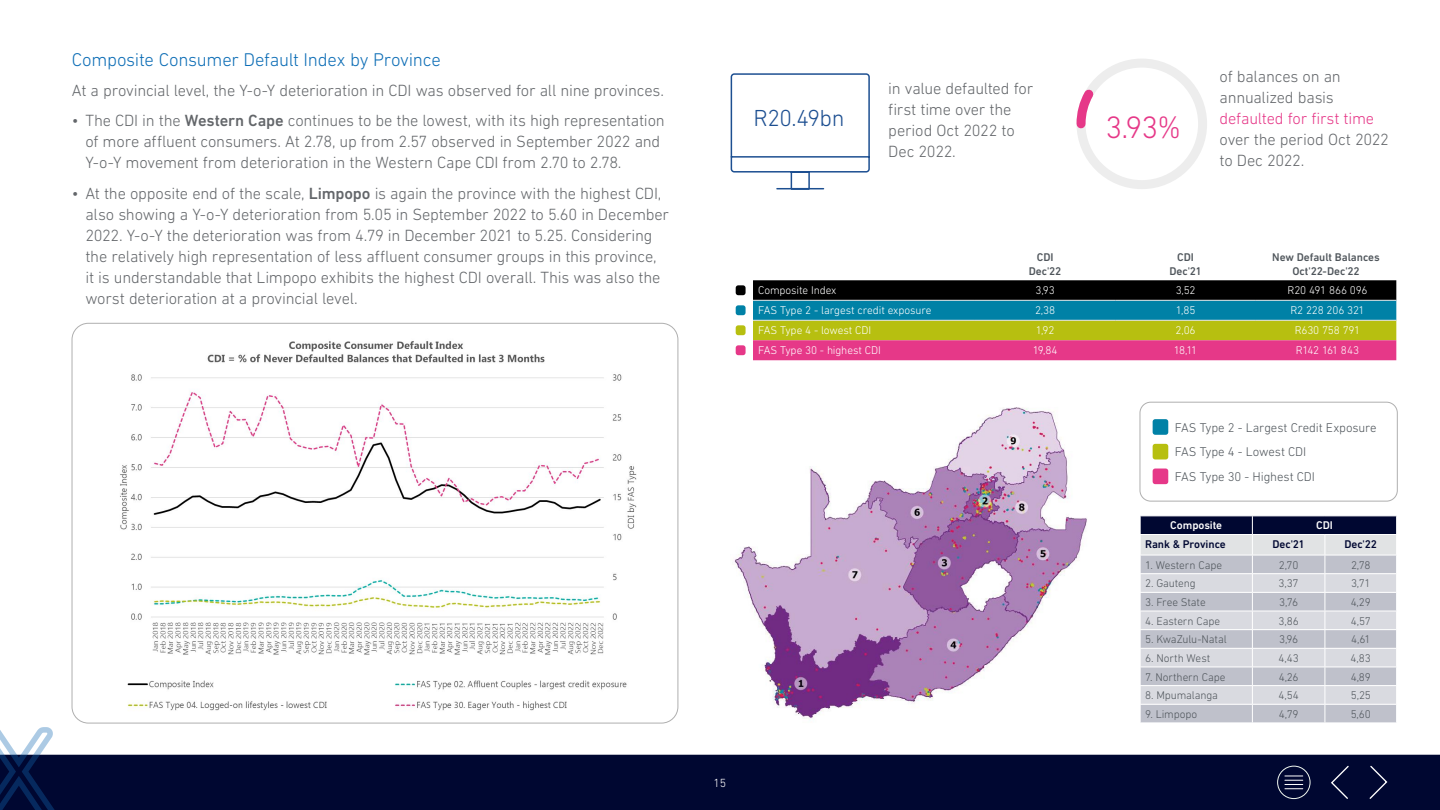
<style>
.page{position:relative;width:1440px;height:810px;background:#fff}
.page>*{position:absolute;margin:0;border:0;box-sizing:border-box;transform-origin:0 0}
.t1{font:300 31.5px "DIN Next W1 G";color:#e63888}
.t2{font:300 23.62px "DIN Next W1 G";letter-spacing:-.025em;color:#1d4f91}
.t3{font:300 18.75px "DIN Next W1 G";letter-spacing:-.015em;color:#0e6eb6}
.t4{font:300 16.5px/21px "DIN Next W1 G";letter-spacing:-.015em;color:#63666a}
.t5{font:300 16.5px "DIN Next W1 G";letter-spacing:-.01em;color:#e63888}
.t6{font:300 12.9px "DIN Next W1 G";letter-spacing:-.005em;color:#4f555b}
.t7{font:300 12px "DIN Next W1 G";color:#fff}
.t8{font:300 11.4px "DIN Next W1 G";letter-spacing:-.01em;color:#4f555b}
.t9{font:300 11.4px "DIN Next W1 G";letter-spacing:-.01em;color:#fff}
.t10{font:500 11.4px/13.9px "DIN Next W1 G";color:#4f555b;text-align:center}
.t11{font:500 11.4px "DIN Next W1 G";letter-spacing:-.005em;color:#000731}
.t12{font:500 11.4px "DIN Next W1 G";letter-spacing:-.005em;color:#fff}
.t13{font:300 11.4px "DIN Next W1 G";letter-spacing:-.035em;color:#fff}
.s1{font-weight:500}
</style>
<div class="page">
<div style="left:56px;top:755px;width:1384px;height:55px;background:#000731"></div>
<svg style="left:0;top:727px;width:56px;height:83px"></svg>
<svg style="left:1368px;top:765px;width:20px;height:35px"></svg>
<div style="left:1077px;top:59px;width:130px;height:130px;border:9px solid #ededed;border-radius:50%"></div>
<svg style="left:1076px;top:82px;width:25px;height:51px"></svg>
<svg style="left:730px;top:73px;width:140px;height:117px"></svg>
<div style="left:1140px;top:402px;width:257px;height:99px;border:1px solid #afafaf;border-radius:11px"></div>
<img style="left:734px;top:407px;width:353px;height:312px">
<svg style="left:1140px;top:516px;width:257px;height:207px;background:#bfc1ca"></svg>
<svg style="left:753px;top:280px;width:643px;height:80px;background:#695e51"></svg>
<hr style="left:753px;top:300px;width:222px;height:1px;background:#e1e3e4">
<hr style="left:975px;top:300px;width:140px;height:1px;background:#e1e3e4">
<hr style="left:1115px;top:300px;width:141px;height:1px;background:#e1e3e4">
<hr style="left:1256px;top:300px;width:140px;height:1px;background:#e1e3e4">
<hr style="left:753px;top:320px;width:222px;height:1px;background:#e1e3e4">
<hr style="left:975px;top:320px;width:140px;height:1px;background:#e1e3e4">
<hr style="left:1115px;top:320px;width:141px;height:1px;background:#e1e3e4">
<hr style="left:1256px;top:320px;width:140px;height:1px;background:#e1e3e4">
<div style="left:736px;top:285px;width:10px;height:10px;background:#000;border-radius:3px"></div>
<div style="left:736px;top:305px;width:10px;height:10px;background:#0081a6;border-radius:3px"></div>
<div style="left:736px;top:325px;width:10px;height:10px;background:#b7bf10;border-radius:3px"></div>
<div style="left:736px;top:345px;width:10px;height:10px;background:#e63888;border-radius:3px"></div>
<div style="left:1153px;top:419px;width:15px;height:16px;background:#0081a6;border-radius:3px"></div>
<div style="left:1153px;top:444px;width:15px;height:15px;background:#b7bf10;border-radius:3px"></div>
<div style="left:1153px;top:469px;width:15px;height:15px;background:#e63888;border-radius:3px"></div>
<svg style="left:1330px;top:765px;width:20px;height:35px"></svg>
<div style="left:1277px;top:766px;width:33px;height:33px;border:1px solid #eff6ef;border-radius:50%"></div>
<svg style="left:1285px;top:776px;width:18px;height:13px"></svg>
<img style="left:120px;top:341px;width:517px;height:370px">
<p class="t3" style="left:72px;top:48px;width:371px">Composite Consumer Default Index by Province</p>
<p class="t4" style="left:72px;top:79px;width:594px">At a provincial level, the Y-o-Y deterioration in CDI was observed for all nine provinces.</p>
<p class="t4" style="left:85px;top:110px;width:581px;text-indent:-13px">• The CDI in the <span class="s1">Western Cape</span> continues to be the lowest, with its high representation of more affluent consumers. At 2.78, up from 2.57 observed in September 2022 and<br>Y-o-Y movement from deterioration in the Western Cape CDI from 2.70 to 2.78.</p>
<p class="t4" style="left:85px;top:183px;width:585px;text-indent:-13px">• At the opposite end of the scale, <span class="s1">Limpopo</span> is again the province with the highest CDI, also showing a Y-o-Y deterioration from 5.05 in September 2022 to 5.60 in December 2022. Y-o-Y the deterioration was from 4.79 in December 2021 to 5.25. Considering the relatively high representation of less affluent consumer groups in this province, it is understandable that Limpopo exhibits the highest CDI overall. This was also the worst deterioration at a provincial level.</p>
<h2 class="t2" style="left:753px;top:104px;width:93px">R20.49bn</h2>
<p class="t4" style="left:888px;top:78px;width:147px">in value defaulted for first time over the period Oct 2022 to<br>Dec 2022.</p>
<h1 class="t1" style="left:1105px;top:109px;width:78px">3.93%</h1>
<p class="t4" style="left:1220px;top:65px;width:123px">of balances on an annualized basis</p>
<p class="t5" style="left:1220px;top:109px;width:156px">defaulted for first time</p>
<p class="t4" style="left:1220px;top:128px;width:171px">over the period Oct 2022 to Dec 2022.</p>
<p class="t7" style="left:714px;top:776px;width:14px">15</p>
<p class="t10" style="left:1029px;top:250px;width:34px">CDI<br>Dec'22</p>
<p class="t10" style="left:1169px;top:250px;width:34px">CDI<br>Dec'21</p>
<p class="t10" style="left:1272px;top:250px;width:109px">New Default Balances<br>Oct'22-Dec'22</p>
<p class="t9" style="left:758px;top:283px;width:80px">Composite Index</p>
<p class="t9" style="left:1035px;top:283px;width:21px">3,93</p>
<p class="t9" style="left:1176px;top:283px;width:21px">3,52</p>
<p class="t9" style="left:1287px;top:283px;width:82px">R20 491 866 096</p>
<p class="t9" style="left:758px;top:303px;width:175px">FAS Type 2 - largest credit exposure</p>
<p class="t9" style="left:1035px;top:303px;width:22px">2,38</p>
<p class="t9" style="left:1176px;top:303px;width:21px">1,85</p>
<p class="t9" style="left:1290px;top:303px;width:76px">R2 228 206 321</p>
<p class="t9" style="left:758px;top:323px;width:115px">FAS Type 4 - lowest CDI</p>
<p class="t9" style="left:1036px;top:323px;width:20px">1,92</p>
<p class="t9" style="left:1176px;top:323px;width:22px">2,06</p>
<p class="t9" style="left:1295px;top:323px;width:67px">R630 758 791</p>
<p class="t9" style="left:758px;top:343px;width:124px">FAS Type 30 - highest CDI</p>
<p class="t9" style="left:1033px;top:343px;width:26px">19,84</p>
<p class="t9" style="left:1174px;top:343px;width:25px">18,11</p>
<p class="t13" style="left:1296px;top:343px;width:65px">R142 161 843</p>
<p class="t6" style="left:1175px;top:420px;width:203px">FAS Type 2 - Largest Credit Exposure</p>
<p class="t6" style="left:1175px;top:469px;width:142px">FAS Type 30 - Highest CDI</p>
<p class="t6" style="left:1175px;top:445px;width:133px">FAS Type 4 - Lowest CDI</p>
<p class="t12" style="left:1170px;top:519px;width:53px">Composite</p>
<p class="t12" style="left:1316px;top:519px;width:18px">CDI</p>
<p class="t11" style="left:1145px;top:538px;width:82px">Rank &amp; Province</p>
<p class="t11" style="left:1272px;top:538px;width:34px">Dec'21</p>
<p class="t11" style="left:1344px;top:538px;width:34px">Dec'22</p>
<p class="t8" style="left:1145px;top:558px;width:78px">1. Western Cape</p>
<p class="t8" style="left:1279px;top:558px;width:21px">2,70</p>
<p class="t8" style="left:1351px;top:558px;width:21px">2,78</p>
<p class="t8" style="left:1145px;top:577px;width:52px">2. Gauteng</p>
<p class="t8" style="left:1279px;top:577px;width:22px">3,37</p>
<p class="t8" style="left:1351px;top:577px;width:21px">3,71</p>
<p class="t8" style="left:1145px;top:596px;width:62px">3. Free State</p>
<p class="t8" style="left:1279px;top:596px;width:20px">3,76</p>
<p class="t8" style="left:1351px;top:596px;width:22px">4,29</p>
<p class="t8" style="left:1145px;top:614px;width:76px">4. Eastern Cape</p>
<p class="t8" style="left:1279px;top:614px;width:22px">3,86</p>
<p class="t8" style="left:1351px;top:614px;width:21px">4,57</p>
<p class="t8" style="left:1145px;top:633px;width:83px">5. KwaZulu-Natal</p>
<p class="t8" style="left:1279px;top:633px;width:21px">3,96</p>
<p class="t8" style="left:1351px;top:633px;width:21px">4,61</p>
<p class="t8" style="left:1145px;top:651px;width:67px">6. North West</p>
<p class="t8" style="left:1278px;top:651px;width:22px">4,43</p>
<p class="t8" style="left:1351px;top:651px;width:22px">4,83</p>
<p class="t8" style="left:1145px;top:670px;width:82px">7. Northern Cape</p>
<p class="t8" style="left:1279px;top:670px;width:22px">4,26</p>
<p class="t8" style="left:1351px;top:670px;width:22px">4,89</p>
<p class="t8" style="left:1145px;top:689px;width:74px">8. Mpumalanga</p>
<p class="t8" style="left:1279px;top:689px;width:22px">4,54</p>
<p class="t8" style="left:1351px;top:689px;width:22px">5,25</p>
<p class="t8" style="left:1145px;top:707px;width:54px">9. Limpopo</p>
<p class="t8" style="left:1279px;top:707px;width:21px">4,79</p>
<p class="t8" style="left:1351px;top:707px;width:22px">5,60</p>
</div>
